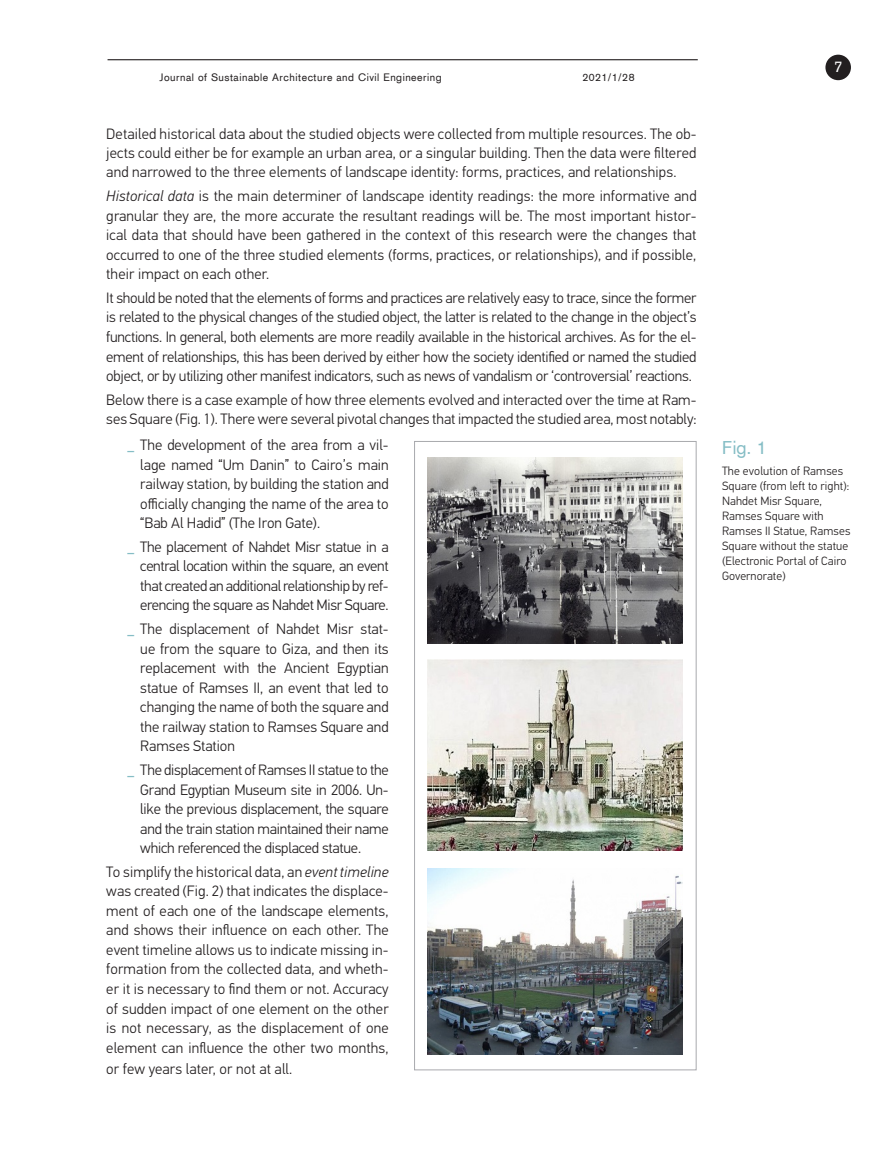
<style>
.page{position:relative;width:893px;height:1149px;background:#fff}
.page>*{position:absolute;margin:0;border:0;box-sizing:border-box;transform-origin:0 0}
.Fig_pav{font:18px "Akzidenz Grotesk";color:#85bdc5}
.pagrindinis{font:300 15px/19.5px "PF Din Text Pro";color:#231f20;text-align:justify}
.t1{font:15px "Akzidenz Grotesk";color:#fff}
.FIG_tekstas{font:300 12px/15px "PF Din Text Pro";letter-spacing:.01em;color:#231f20}
.t2{font:10.5px "Akzidenz Grotesk";letter-spacing:.05em;color:#231f20}
.s1{font-style:italic}
.s2{font-weight:700;font-size:13.5px;color:#85bdc5}
</style>
<div class="page">
<hr style="left:108px;top:59px;width:590px;height:1px;background:#231f20">
<div style="left:825px;top:55px;width:26px;height:25px;background:#231f20;border-radius:50%"></div>
<img style="left:428px;top:868px;width:254px;height:186px">
<div style="left:414px;top:441px;width:282px;height:628px;border:1px solid #a8a9ad"></div>
<img style="left:428px;top:659px;width:255px;height:191px">
<img style="left:428px;top:457px;width:255px;height:186px">
<p class="t2" style="left:159px;top:70px;width:284px">Journal of Sustainable Architecture and Civil Engineering</p>
<p class="t2" style="left:582px;top:70px;width:54px">2021/1/28</p>
<p class="pagrindinis" style="left:106px;top:124px;width:592px">Detailed historical data about the studied objects were collected from multiple resources. The ob&shy;jects could either be for example an urban area, or a singular building. Then the data were filtered and narrowed to the three elements of landscape identity: forms, practices, and relationships.</p>
<p class="pagrindinis" style="left:106px;top:186px;width:592px"><span class="s1">Historical data</span> is the main determiner of landscape identity readings: the more informative and granular they are, the more accurate the resultant readings will be. The most important histor&shy;ical data that should have been gathered in the context of this research were the changes that occurred to one of the three studied elements (forms, practices, or relationships), and if possible, their impact on each other.</p>
<p class="pagrindinis" style="left:106px;top:288px;width:592px">It should be noted that the elements of forms and practices are relatively easy to trace, since the former is related to the physical changes of the studied object, the latter is related to the change in the object’s functions. In general, both elements are more readily available in the historical archives. As for the el&shy;ement of relationships, this has been derived by either how the society identified or named the studied object, or by utilizing other manifest indicators, such as news of vandalism or ‘controversial’ reactions.</p>
<p class="pagrindinis" style="left:106px;top:390px;width:592px">Below there is a case example of how three elements evolved and interacted over the time at Ram&shy;ses Square (Fig. 1). There were several pivotal changes that impacted the studied area, most notably:</p>
<p class="pagrindinis" style="left:140px;top:435px;width:250px;text-indent:-13px"><span class="s2">_</span> The development of the area from a vil&shy;lage named “Um Danin” to Cairo’s main railway station, by building the station and officially changing the name of the area to “Bab Al Hadid” (The Iron Gate).</p>
<p class="pagrindinis" style="left:140px;top:537px;width:250px;text-indent:-13px"><span class="s2">_</span> The placement of Nahdet Misr statue in a central location within the square, an event that created an additional relationship by ref&shy;erencing the square as Nahdet Misr Square.</p>
<p class="pagrindinis" style="left:140px;top:619px;width:250px;text-indent:-13px"><span class="s2">_</span> The displacement of Nahdet Misr stat&shy;ue from the square to Giza, and then its replacement with the Ancient Egyptian statue of Ramses II, an event that led to changing the name of both the square and the railway station to Ramses Square and Ramses Station</p>
<p class="pagrindinis" style="left:140px;top:760px;width:250px;text-indent:-13px"><span class="s2">_</span> The displacement of Ramses II statue to the Grand Egyptian Museum site in 2006. Un&shy;like the previous displacement, the square and the train station maintained their name which referenced the displaced statue.</p>
<p class="pagrindinis" style="left:106px;top:861px;width:284px">To simplify the historical data, an <span class="s1">event timeline </span>was created (Fig. 2) that indicates the displace&shy;ment of each one of the landscape elements, and shows their influence on each other. The event timeline allows us to indicate missing in&shy;formation from the collected data, and wheth&shy;er it is necessary to find them or not. Accuracy of sudden impact of one element on the other is not necessary, as the displacement of one element can influence the other two months,</p>
<p class="pagrindinis" style="left:106px;top:1059px;width:188px">or few years later, or not at all.</p>
<p class="t1" style="left:834px;top:56px;width:10px">7</p>
<p class="Fig_pav" style="left:722px;top:435px;width:46px">Fig. 1</p>
<p class="FIG_tekstas" style="left:722px;top:463px;width:130px">The evolution of Ramses<br>Square (from left to right):<br>Nahdet Misr Square,<br>Ramses Square with<br>Ramses II Statue, Ramses<br>Square without the statue (Electronic Portal of Cairo<br>Governorate)</p>
</div>
